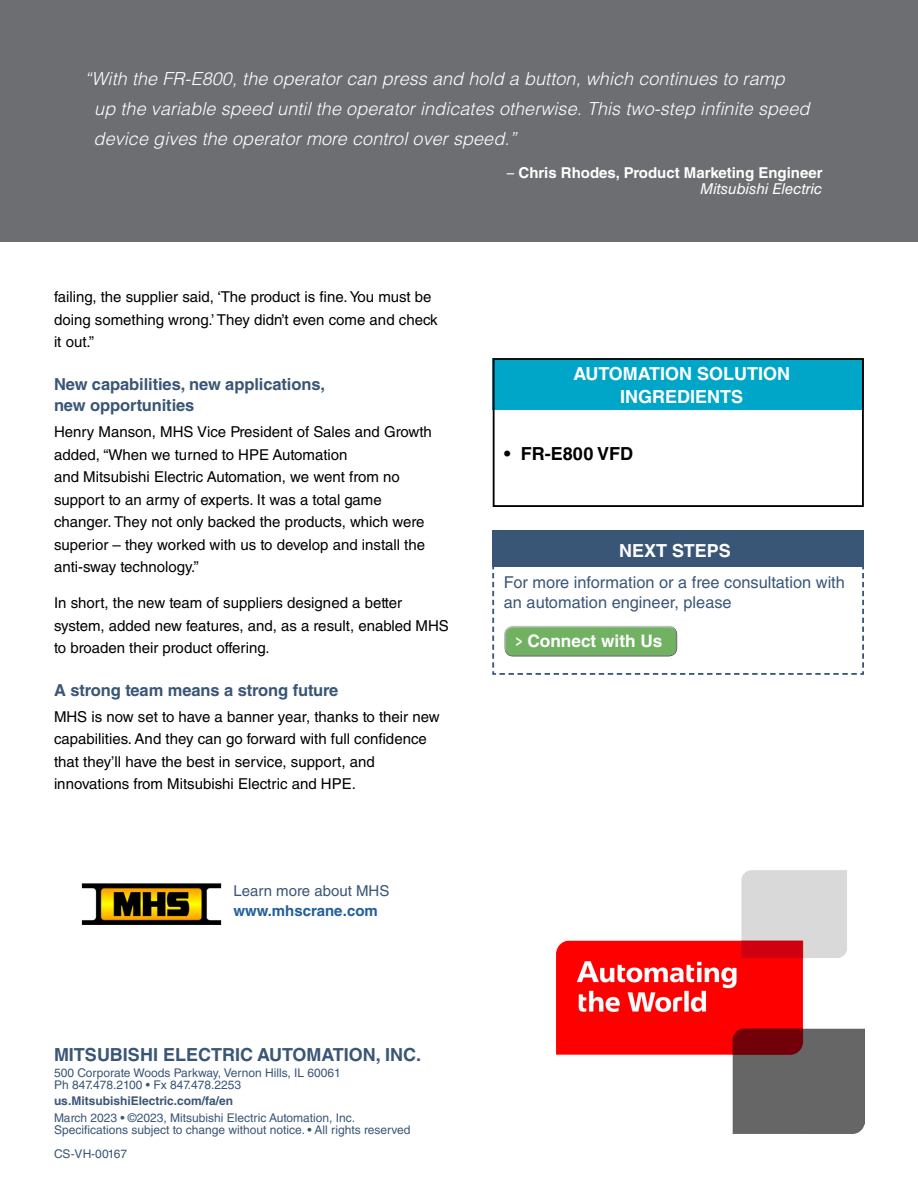
<style>
.page{position:relative;width:918px;height:1188px;background:#fff}
.page>*{position:absolute;margin:0;border:0;box-sizing:border-box;transform-origin:0 0}
.t1{font:italic 300 18px/30px "Helvetica LT Std";letter-spacing:.005em;color:#fff}
.t2{font:700 18px "Helvetica LT Std";color:#3a5676}
.t3{font:700 18px "Helvetica LT Std";color:#fff}
.t4{font:700 18px "Helvetica LT Std";letter-spacing:-.02em;color:#fff}
.t5{font:700 18px "Helvetica LT Std";color:#000}
.t6{font:700 17.25px "Helvetica LT Std";color:#fff;scale:.65 1}
.t7{font:700 16.5px/21px "Helvetica LT Std";letter-spacing:-.005em;color:#3a5676}
.t8{font:16.35px/20px "Helvetica LT Std";color:#3a5676}
.t9{font:15px/22.5px "Helvetica LT Std";color:#000}
.t10{font:700 15px/16.5px "Helvetica LT Std";color:#fff;text-align:right}
.t11{font:15px "Helvetica LT Std";color:#3a5676}
.t12{font:700 15px "Helvetica LT Std";color:#215e9e}
.t13{font:12px/12px "Helvetica LT Std";color:#3a5676}
.t14{font:700 12px "Helvetica LT Std";color:#3a5676}
.s1{font-weight:400;font-style:italic}
</style>
<div class="page">
<svg style="left:492px;top:530px;width:372px;height:145px"></svg>
<div style="left:502px;top:624px;width:177px;height:29px;background:#fff;opacity:.75"></div>
<div style="left:503px;top:628px;width:177px;height:29px;background:#000;opacity:.75"></div>
<div style="left:493px;top:359px;width:371px;height:51px;background:#00a6c8"></div>
<div style="left:493px;top:358px;width:371px;height:149px;border:2px solid #000"></div>
<img style="left:81px;top:883px;width:140px;height:41px">
<div style="left:0;top:0;width:918px;height:242px;background:#6d6e71"></div>
<img style="left:557px;top:870px;width:307px;height:264px">
<p class="t1" style="left:94px;top:63px;width:717px;text-indent:-9px">“With the FR-E800, the operator can press and hold a button, which continues to ramp up the variable speed until the operator indicates otherwise. This two-step infinite speed device gives the operator more control over speed.”</p>
<p class="t10" style="left:507px;top:164px;width:317px"><span class="s1">–</span> Chris Rhodes, Product Marketing Engineer<br><span class="s1">Mitsubishi Electric</span></p>
<p class="t9" style="left:54px;top:286px;width:385px">failing, the supplier said, ‘The product is fine. You must be doing something wrong.’ They didn’t even come and check it out.”</p>
<p class="t7" style="left:54px;top:374px;width:273px">New capabilities, new applications, new opportunities</p>
<p class="t9" style="left:54px;top:421px;width:379px">Henry Manson, MHS Vice President of Sales and Growth added, “When we turned to HPE Automation<br>and Mitsubishi Electric Automation, we went from no support to an army of experts. It was a total game changer. They not only backed the products, which were superior – they worked with us to develop and install the anti-sway technology.”</p>
<p class="t9" style="left:54px;top:592px;width:396px">In short, the new team of suppliers designed a better system, added new features, and, as a result, enabled MHS to broaden their product offering.</p>
<p class="t7" style="left:54px;top:680px;width:286px">A strong team means a strong future</p>
<p class="t9" style="left:54px;top:705px;width:387px">MHS is now set to have a banner year, thanks to their new capabilities. And they can go forward with full confidence that they’ll have the best in service, support, and innovations from Mitsubishi Electric and HPE.</p>
<p class="t11" style="left:233px;top:883px;width:157px">Learn more about MHS</p>
<p class="t12" style="left:233px;top:902px;width:146px">www.mhscrane.com</p>
<p class="t2" style="left:54px;top:1044px;width:266px">Mitsubishi Electric Automat</p>
<p class="t2" style="left:344px;top:1044px;width:79px">ion, Inc.</p>
<p class="t13" style="left:54px;top:1067px;width:288px">500 Corporate Woods Parkway, Vernon Hills, IL 60061<br>Ph 847.478.2100 • Fx 847.478.2253</p>
<p class="t14" style="left:54px;top:1094px;width:181px">us.MitsubishiElectric.com/fa/en</p>
<p class="t13" style="left:54px;top:1112px;width:358px">March 2023 • ©2023, Mitsubishi Electric Automation, Inc.<br>Specifications subject to change without notice. • All rights reserved</p>
<p class="t13" style="left:54px;top:1148px;width:75px">CS-VH-00167</p>
<p class="t4" style="left:573px;top:363px;width:149px">AUTOMATIO N SOLU</p>
<p class="t3" style="left:747px;top:363px;width:45px">TION</p>
<p class="t3" style="left:620px;top:385px;width:125px">INGREDIENTS</p>
<p class="t5" style="left:504px;top:442px;width:130px">• FR-E800 VFD</p>
<p class="t3" style="left:619px;top:540px;width:113px">NEXT STEPS</p>
<p class="t8" style="left:504px;top:572px;width:343px">For more information or a free consultation with an automation engineer, please</p>
<p class="t6" style="left:516px;top:631px;width:227px">&gt; Connect with Us</p>
</div>
